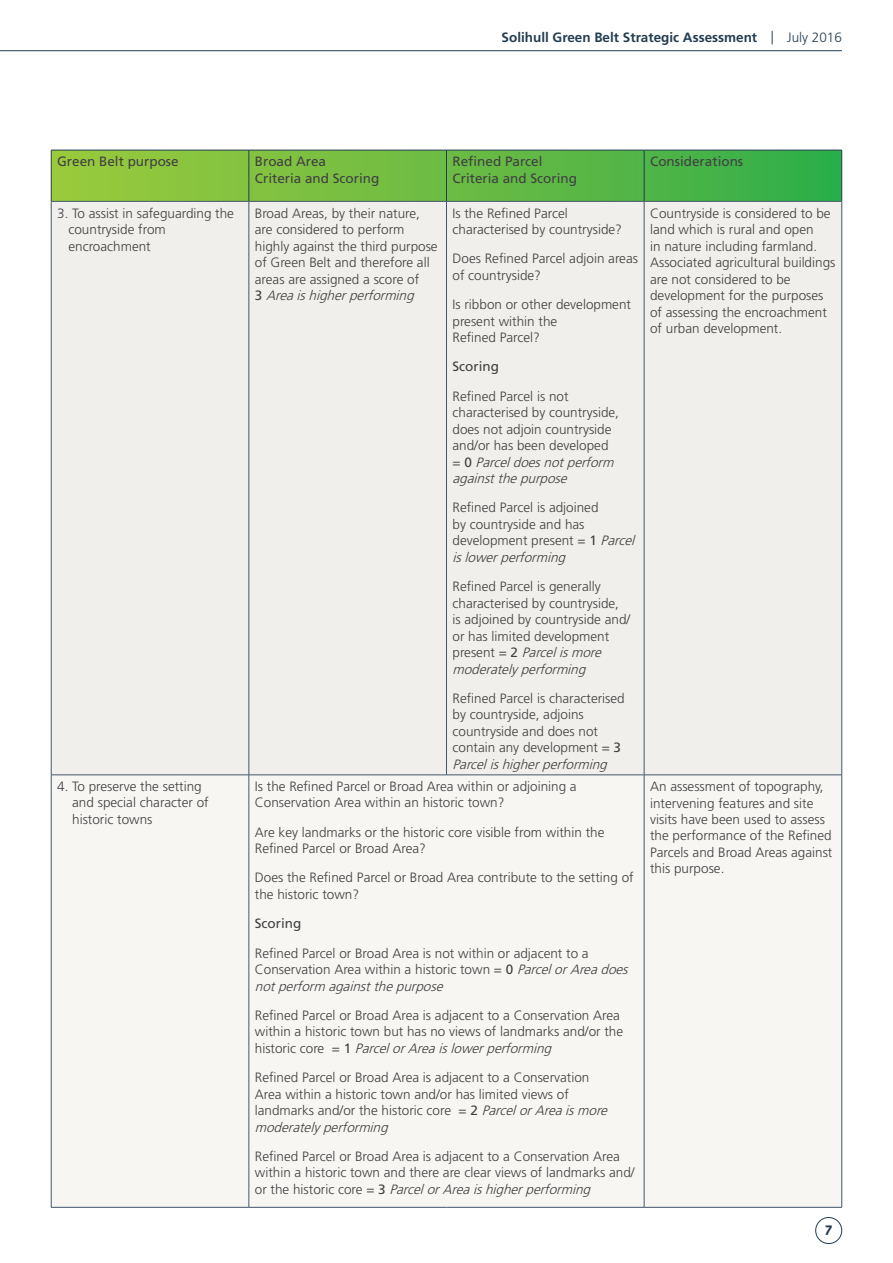
<style>
.page{position:relative;width:893px;height:1263px;background:#fff}
.page>*{position:absolute;margin:0;border:0;box-sizing:border-box;transform-origin:0 0}
.t1{font:300 13.5px/16.5px "Frutiger LT Std";color:#414042}
.t2{font:13.5px/16.5px "Frutiger LT Std";color:#414042}
.t3{font:700 13.5px "Frutiger LT Std";color:#233d51}
.t4{font:700 12.9px "Sanuk OT";color:#233d51}
.s1{font-weight:300}
.s2{font-weight:400}
.s3{font-style:italic}
</style>
<div class="page">
<hr style="left:0;top:50px;width:842px;height:1px;background:#233d51">
<div style="left:815px;top:1217px;width:27px;height:27px;border:1px solid #233d51;border-radius:50%"></div>
<svg style="left:52px;top:151px;width:789px;height:50px;background:#68bb43"></svg>
<div style="left:52px;top:202px;width:789px;height:573px;background:#f1efeb"></div>
<div style="left:52px;top:776px;width:789px;height:431px;background:#f7f6f3"></div>
<hr style="left:51px;top:202px;width:1px;height:573px;background:#44576a">
<hr style="left:51px;top:775px;width:1px;height:432px;background:#44576a">
<hr style="left:249px;top:202px;width:1px;height:573px;background:#44576a">
<hr style="left:249px;top:775px;width:1px;height:432px;background:#44576a">
<hr style="left:446px;top:202px;width:1px;height:573px;background:#44576a">
<hr style="left:644px;top:202px;width:1px;height:573px;background:#44576a">
<hr style="left:644px;top:775px;width:1px;height:432px;background:#44576a">
<hr style="left:841px;top:202px;width:1px;height:573px;background:#44576a">
<hr style="left:841px;top:775px;width:1px;height:432px;background:#44576a">
<hr style="left:51px;top:775px;width:198px;height:1px;background:#44576a">
<hr style="left:51px;top:1207px;width:198px;height:1px;background:#44576a">
<hr style="left:249px;top:775px;width:197px;height:1px;background:#44576a">
<hr style="left:249px;top:1207px;width:197px;height:1px;background:#44576a">
<hr style="left:446px;top:1207px;width:198px;height:1px;background:#44576a">
<hr style="left:446px;top:775px;width:198px;height:1px;background:#44576a">
<hr style="left:644px;top:775px;width:198px;height:1px;background:#44576a">
<hr style="left:644px;top:1207px;width:198px;height:1px;background:#44576a">
<hr style="left:51px;top:150px;width:198px;height:1px;background:#233d51">
<hr style="left:51px;top:150px;width:1px;height:51px;background:#233d51">
<hr style="left:249px;top:150px;width:197px;height:1px;background:#233d51">
<hr style="left:249px;top:150px;width:1px;height:51px;background:#233d51">
<hr style="left:446px;top:150px;width:198px;height:1px;background:#233d51">
<hr style="left:446px;top:150px;width:1px;height:51px;background:#233d51">
<hr style="left:644px;top:150px;width:198px;height:1px;background:#233d51">
<hr style="left:644px;top:150px;width:1px;height:51px;background:#233d51">
<hr style="left:841px;top:150px;width:1px;height:51px;background:#233d51">
<hr style="left:51px;top:201px;width:198px;height:1px;background:#44576a">
<hr style="left:249px;top:201px;width:197px;height:1px;background:#44576a">
<hr style="left:446px;top:201px;width:198px;height:1px;background:#44576a">
<hr style="left:644px;top:201px;width:198px;height:1px;background:#44576a">
<p class="t3" style="left:502px;top:29px;width:342px">Solihull Green Belt Strategic Assessment <span class="s1">| July 2016</span></p>
<p class="t2" style="left:57px;top:153px;width:123px">Green Belt purpose</p>
<p class="t2" style="left:255px;top:153px;width:126px">Broad Area<br>Criteria and Scoring</p>
<p class="t2" style="left:452px;top:153px;width:126px">Refined Parcel<br>Criteria and Scoring</p>
<p class="t2" style="left:650px;top:153px;width:95px">Considerations</p>
<p class="t1" style="left:68px;top:205px;width:167px;text-indent:-11px">3. To assist in safeguarding the countryside from encroachment</p>
<p class="t1" style="left:255px;top:205px;width:184px">Broad Areas, by their nature, are considered to perform highly against the third purpose of Green Belt and therefore all areas are assigned a score of<br><span class="s2">3</span> <span class="s3">Areaishigherperforming</span></p>
<p class="t1" style="left:452px;top:205px;width:171px">Is the Refined Parcel characterised by countryside?</p>
<p class="t1" style="left:650px;top:205px;width:187px">Countryside is considered to be land which is rural and open<br>in nature including farmland.<br>Associated agricultural buildings are not considered to be development for the purposes of assessing the encroachment of urban development.</p>
<p class="t1" style="left:452px;top:251px;width:187px">Does Refined Parcel adjoin areas of countryside?</p>
<p class="t1" style="left:452px;top:296px;width:180px">Is ribbon or other development present within the<br>Refined Parcel?</p>
<p class="t2" style="left:452px;top:358px;width:48px">Scoring</p>
<p class="t1" style="left:452px;top:388px;width:168px">Refined Parcel is not characterised by countryside, does not adjoin countryside and/or has been developed = <span class="s2">0</span> <span class="s3">Parceldoesnotperform againstthepurpose</span></p>
<p class="t1" style="left:452px;top:500px;width:187px">Refined Parcel is adjoined<br>by countryside and has development present = <span class="s2">1</span> <span class="s3">Parcel islowerperforming</span></p>
<p class="t1" style="left:452px;top:578px;width:179px">Refined Parcel is generally characterised by countryside, is adjoined by countryside and/ or has limited development<br>p r e s e n t = <span class="s2">2</span> <span class="s3">Parcelismore moderatelyperforming</span></p>
<p class="t1" style="left:452px;top:690px;width:174px">Refined Parcel is characterised by countryside, adjoins countryside and does not contain any development = <span class="s2">3<br></span><span class="s3">Parcelishigherperforming</span></p>
<p class="t1" style="left:72px;top:778px;width:138px;text-indent:-15px">4. To preserve the setting and special character of historic towns</p>
<p class="t1" style="left:255px;top:778px;width:323px">Is the Refined Parcel or Broad Area within or adjoining a<br>Conservation Area within an historic town?</p>
<p class="t1" style="left:255px;top:824px;width:351px">Are key landmarks or the historic core visible from within the<br>Refined Parcel or Broad Area?</p>
<p class="t1" style="left:255px;top:870px;width:380px">Does the Refined Parcel or Broad Area contribute to the setting of the historic town?</p>
<p class="t2" style="left:255px;top:915px;width:48px">Scoring</p>
<p class="t1" style="left:255px;top:945px;width:378px">Refined Parcel or Broad Area is not within or adjacent to a<br>Conservation Area within a historic town = <span class="s2">0</span> <span class="s3">ParcelorAreadoes notperform againstthepurpose</span></p>
<p class="t1" style="left:255px;top:1007px;width:370px">Refined Parcel or Broad Area is adjacent to a Conservation Area within a historic town but has no views of landmarks and/or the h i s t o r i c c o r e = <span class="s2">1</span> <span class="s3">ParcelorAreaislowerperforming</span></p>
<p class="t1" style="left:255px;top:1069px;width:358px">Refined Parcel or Broad Area is adjacent to a Conservation Area within a historic town and/or has limited views of landmarks and/or the historic core = <span class="s2">2</span> <span class="s3">ParcelorAreaismore moderatelyperforming</span></p>
<p class="t1" style="left:255px;top:1148px;width:381px">Refined Parcel or Broad Area is adjacent to a Conservation Area within a historic town and there are clear views of landmarks and/ o r t h e h i s t o r i c c o r e = <span class="s2">3</span> <span class="s3">ParcelorAreaishigherperforming</span></p>
<p class="t1" style="left:650px;top:778px;width:184px">An assessment of topography, intervening features and site visits have been used to assess the performance of the Refined<br>Parcels and Broad Areas against this purpose.</p>
<p class="t4" style="left:825px;top:1221px;width:9px">7</p>
</div>
